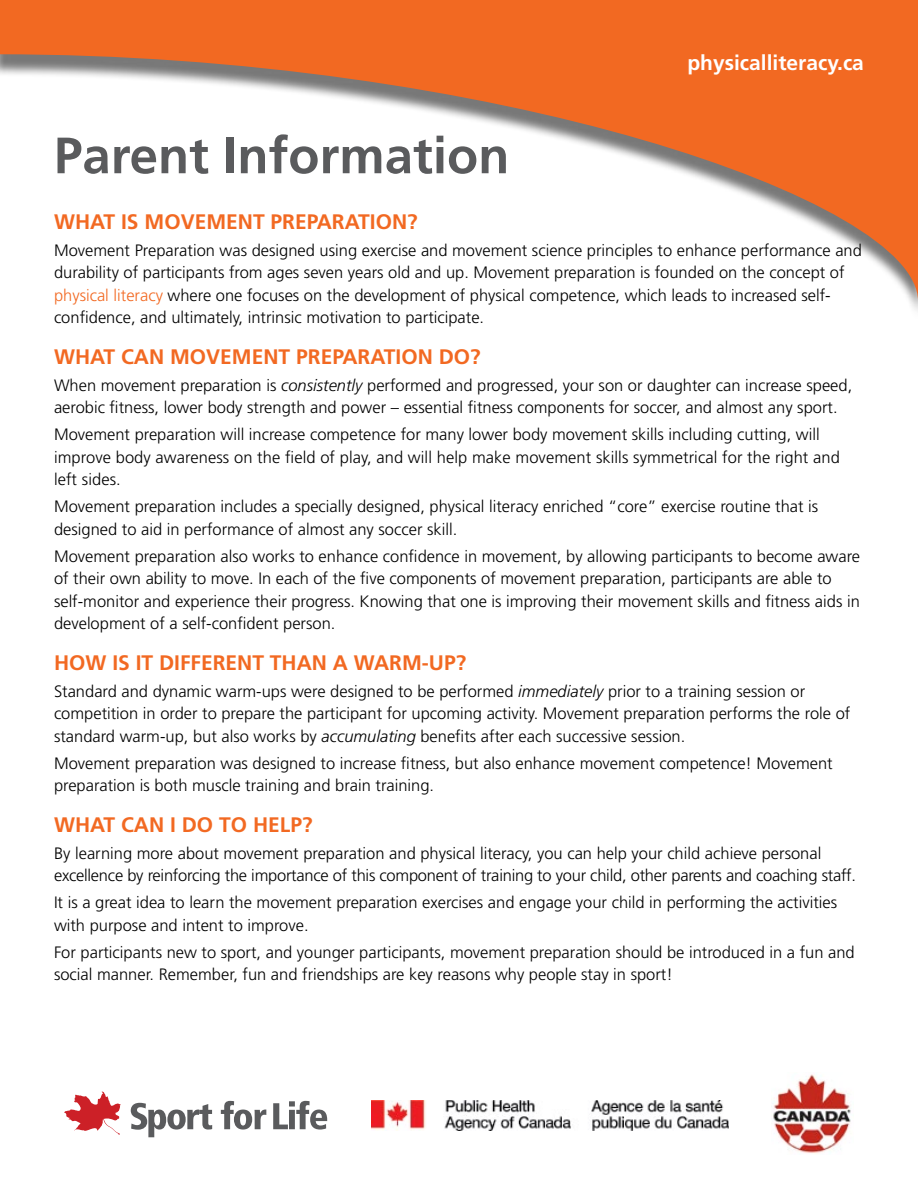
<style>
.page{position:relative;width:918px;height:1188px;background:#fff}
.page>*{position:absolute;margin:0;border:0;box-sizing:border-box;transform-origin:0 0}
.t1{font:700 51px "Frutiger LT Std";color:#5a5b5d}
.t2{font:700 21px "Frutiger LT Std";color:#f26922}
.t3{font:700 21px "Frutiger LT Std";color:#fff}
.t4{font:300 16.5px/22.5px "Frutiger LT Std";color:#000}
.s1{color:#f26922}
.s2{font-style:italic}
</style>
<div class="page">
<svg style="left:0;top:0;width:918px;height:301px"></svg>
<svg style="left:131px;top:1103px;width:81px;height:34px"></svg>
<svg style="left:221px;top:1101px;width:45px;height:29px"></svg>
<svg style="left:273px;top:1101px;width:54px;height:29px"></svg>
<svg style="left:64px;top:1091px;width:57px;height:44px"></svg>
<img style="left:372px;top:1101px;width:356px;height:30px">
<img style="left:773px;top:1074px;width:78px;height:80px">
<h1 class="t1" style="left:54px;top:126px;width:457px">Parent Information</h1>
<p class="t3" style="left:687px;top:50px;width:178px">physicalliteracy.ca</p>
<p class="t2" style="left:54px;top:209px;width:365px">WHAT IS MOVEMENT PREPARATION?</p>
<p class="t4" style="left:54px;top:239px;width:810px">Movement Preparation was designed using exercise and movement science principles to enhance performance and durability of participants from ages seven years old and up. Movement preparation is founded on the concept of <span class="s1">physical literacy</span> where one focuses on the development of physical competence, which leads to increased self&shy;confidence, and ultimately, intrinsic motivation to participate.</p>
<p class="t2" style="left:54px;top:344px;width:428px">WHAT CAN MOVEMENT PREPARATION DO?</p>
<p class="t4" style="left:54px;top:374px;width:800px">When movement preparation is <span class="s2">consistently</span> performed and progressed, your son or daughter can increase speed, aerobic fitness, lower body strength and power – essential fitness components for soccer, and almost any sport.</p>
<p class="t4" style="left:54px;top:424px;width:787px">Movement preparation will increase competence for many lower body movement skills including cutting, will improve body awareness on the field of play, and will help make movement skills symmetrical for the right and left sides.</p>
<p class="t4" style="left:54px;top:496px;width:766px">Movement preparation includes a specially designed, physical literacy enriched “core” exercise routine that is designed to aid in performance of almost any soccer skill.</p>
<p class="t4" style="left:54px;top:545px;width:808px">Movement preparation also works to enhance confidence in movement, by allowing participants to become aware of their own ability to move. In each of the five components of movement preparation, participants are able to self-monitor and experience their progress. Knowing that one is improving their movement skills and fitness aids in development of a self-confident person.</p>
<p class="t2" style="left:54px;top:650px;width:414px">HOW IS IT DIFFERENT THAN A WARM-UP?</p>
<p class="t4" style="left:54px;top:680px;width:798px">Standard and dynamic warm-ups were designed to be performed <span class="s2">immediately</span> prior to a training session or competition in order to prepare the participant for upcoming activity. Movement preparation performs the role of standard warm-up, but also works by <span class="s2">accumulating</span> benefits after each successive session.</p>
<p class="t4" style="left:54px;top:752px;width:780px">Movement preparation was designed to increase fitness, but also enhance movement competence! Movement preparation is both muscle training and brain training.</p>
<p class="t2" style="left:54px;top:812px;width:260px">WHAT CAN I DO TO HELP?</p>
<p class="t4" style="left:54px;top:842px;width:804px">By learning more about movement preparation and physical literacy, you can help your child achieve personal excellence by reinforcing the importance of this component of training to your child, other parents and coaching staff.</p>
<p class="t4" style="left:54px;top:892px;width:785px">It is a great idea to learn the movement preparation exercises and engage your child in performing the activities with purpose and intent to improve.</p>
<p class="t4" style="left:54px;top:941px;width:802px">For participants new to sport, and younger participants, movement preparation should be introduced in a fun and social manner. Remember, fun and friendships are key reasons why people stay in sport!</p>
</div>
